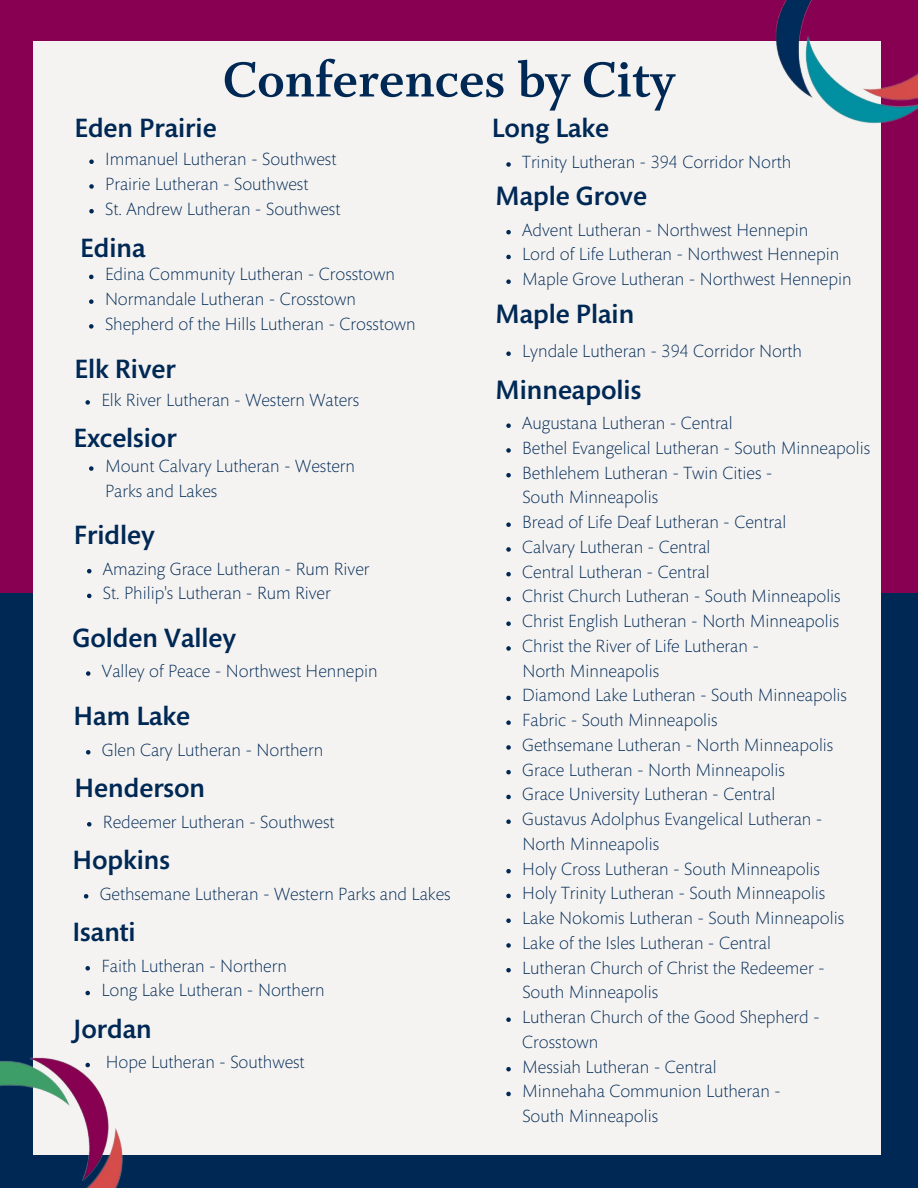
<style>
.page{position:relative;width:918px;height:1188px;background:#002855}
.page>*{position:absolute;margin:0;border:0;box-sizing:border-box;transform-origin:0 0}
.t1{font:54.75px "Whitman Bold LF";color:#002855}
.t2{font:500 27px "Mundo Sans Std";color:#002855}
.t3{font:300 18px/24.8px "Mundo Sans Std";color:#002855}
</style>
<div class="page">
<div style="left:0;top:0;width:918px;height:593px;background:#880051"></div>
<div style="left:33px;top:41px;width:847px;height:1114px;background:#f4f3f1"></div>
<img style="left:775px;top:0;width:143px;height:148px">
<img style="left:0;top:1057px;width:123px;height:131px">
<svg style="left:89px;top:159px;width:5px;height:5px"></svg>
<svg style="left:89px;top:184px;width:5px;height:5px"></svg>
<svg style="left:89px;top:209px;width:5px;height:4px"></svg>
<svg style="left:85px;top:400px;width:5px;height:5px"></svg>
<svg style="left:89px;top:466px;width:5px;height:5px"></svg>
<svg style="left:87px;top:822px;width:5px;height:5px"></svg>
<svg style="left:85px;top:966px;width:5px;height:5px"></svg>
<svg style="left:85px;top:991px;width:5px;height:4px"></svg>
<svg style="left:85px;top:1063px;width:5px;height:4px"></svg>
<svg style="left:506px;top:162px;width:5px;height:5px"></svg>
<svg style="left:506px;top:230px;width:5px;height:4px"></svg>
<svg style="left:506px;top:255px;width:5px;height:4px"></svg>
<svg style="left:506px;top:279px;width:5px;height:5px"></svg>
<svg style="left:506px;top:351px;width:5px;height:5px"></svg>
<svg style="left:506px;top:423px;width:5px;height:5px"></svg>
<svg style="left:506px;top:448px;width:5px;height:5px"></svg>
<svg style="left:506px;top:473px;width:5px;height:4px"></svg>
<svg style="left:506px;top:522px;width:5px;height:5px"></svg>
<svg style="left:506px;top:547px;width:5px;height:5px"></svg>
<svg style="left:506px;top:572px;width:5px;height:4px"></svg>
<svg style="left:506px;top:597px;width:5px;height:4px"></svg>
<svg style="left:506px;top:621px;width:5px;height:5px"></svg>
<svg style="left:506px;top:646px;width:5px;height:5px"></svg>
<svg style="left:506px;top:696px;width:5px;height:4px"></svg>
<svg style="left:506px;top:720px;width:5px;height:5px"></svg>
<svg style="left:506px;top:745px;width:5px;height:5px"></svg>
<svg style="left:506px;top:770px;width:5px;height:4px"></svg>
<svg style="left:506px;top:795px;width:5px;height:4px"></svg>
<svg style="left:506px;top:819px;width:5px;height:5px"></svg>
<svg style="left:506px;top:869px;width:5px;height:4px"></svg>
<svg style="left:506px;top:894px;width:5px;height:4px"></svg>
<svg style="left:506px;top:918px;width:5px;height:5px"></svg>
<svg style="left:506px;top:943px;width:5px;height:5px"></svg>
<svg style="left:506px;top:968px;width:5px;height:4px"></svg>
<svg style="left:506px;top:1017px;width:5px;height:5px"></svg>
<svg style="left:506px;top:1067px;width:5px;height:4px"></svg>
<svg style="left:506px;top:1092px;width:5px;height:4px"></svg>
<svg style="left:89px;top:275px;width:5px;height:4px"></svg>
<svg style="left:89px;top:299px;width:5px;height:5px"></svg>
<svg style="left:89px;top:324px;width:5px;height:5px"></svg>
<svg style="left:87px;top:569px;width:5px;height:4px"></svg>
<svg style="left:87px;top:594px;width:5px;height:4px"></svg>
<svg style="left:86px;top:750px;width:4px;height:5px"></svg>
<svg style="left:84px;top:894px;width:4px;height:5px"></svg>
<svg style="left:86px;top:671px;width:4px;height:5px"></svg>
<p class="t1" style="left:223px;top:49px;width:454px">Conferences by City</p>
<p class="t2" style="left:74px;top:117px;width:144px">Eden Prairie</p>
<p class="t3" style="left:105px;top:149px;width:233px">Immanuel Lutheran - Southwest</p>
<p class="t3" style="left:105px;top:173px;width:205px">Prairie Lutheran - Southwest</p>
<p class="t3" style="left:105px;top:198px;width:237px">St. Andrew Lutheran - Southwest</p>
<p class="t2" style="left:80px;top:237px;width:67px">Edina</p>
<p class="t3" style="left:105px;top:264px;width:292px">Edina Community Lutheran - Crosstown</p>
<p class="t3" style="left:105px;top:289px;width:253px">Normandale Lutheran - Crosstown</p>
<p class="t3" style="left:105px;top:313px;width:312px">Shepherd of the Hills Lutheran - Crosstown</p>
<p class="t2" style="left:74px;top:359px;width:103px">Elk River</p>
<p class="t3" style="left:101px;top:389px;width:260px">Elk River Lutheran - Western Waters</p>
<p class="t2" style="left:73px;top:428px;width:105px">Excelsior</p>
<p class="t3" style="left:105px;top:455px;width:252px">Mount Calvary Lutheran - Western<br>Parks and Lakes</p>
<p class="t2" style="left:74px;top:525px;width:82px">Fridley</p>
<p class="t3" style="left:103px;top:558px;width:268px">Amazing Grace Lutheran - Rum River</p>
<p class="t3" style="left:103px;top:583px;width:229px">St. Philip's Lutheran - Rum River</p>
<p class="t2" style="left:72px;top:627px;width:165px">Golden Valley</p>
<p class="t3" style="left:102px;top:660px;width:277px">Valley of Peace - Northwest Hennepin</p>
<p class="t2" style="left:74px;top:706px;width:118px">Ham Lake</p>
<p class="t3" style="left:102px;top:739px;width:223px">Glen Cary Lutheran - Northern</p>
<p class="t2" style="left:75px;top:778px;width:132px">Henderson</p>
<p class="t3" style="left:103px;top:811px;width:233px">Redeemer Lutheran - Southwest</p>
<p class="t2" style="left:72px;top:850px;width:99px">Hopkins</p>
<p class="t3" style="left:100px;top:883px;width:352px">Gethsemane Lutheran - Western Parks and Lakes</p>
<p class="t2" style="left:72px;top:922px;width:65px">Isanti</p>
<p class="t3" style="left:101px;top:955px;width:187px">Faith Lutheran - Northern</p>
<p class="t3" style="left:101px;top:980px;width:225px">Long Lake Lutheran - Northern</p>
<p class="t2" style="left:73px;top:1018px;width:80px">Jordan</p>
<p class="t3" style="left:106px;top:1052px;width:200px">Hope Lutheran - Southwest</p>
<p class="t2" style="left:492px;top:117px;width:119px">Long Lake</p>
<p class="t3" style="left:522px;top:151px;width:270px">Trinity Lutheran - 394 Corridor North</p>
<p class="t2" style="left:495px;top:186px;width:153px">Maple Grove</p>
<p class="t3" style="left:522px;top:219px;width:288px">Advent Lutheran - Northwest Hennepin</p>
<p class="t3" style="left:522px;top:244px;width:319px">Lord of Life Lutheran - Northwest Hennepin</p>
<p class="t3" style="left:522px;top:269px;width:331px">Maple Grove Lutheran - Northwest Hennepin</p>
<p class="t2" style="left:495px;top:304px;width:141px">Maple Plain</p>
<p class="t3" style="left:522px;top:341px;width:281px">Lyndale Lutheran - 394 Corridor North</p>
<p class="t2" style="left:495px;top:379px;width:148px">Minneapolis</p>
<p class="t3" style="left:522px;top:413px;width:212px">Augustana Lutheran - Central</p>
<p class="t3" style="left:522px;top:437px;width:349px">Bethel Evangelical Lutheran - South Minneapolis</p>
<p class="t3" style="left:522px;top:462px;width:252px">Bethlehem Lutheran - Twin Cities -</p>
<p class="t3" style="left:522px;top:487px;width:137px">South Minneapolis</p>
<p class="t3" style="left:522px;top:512px;width:265px">Bread of Life Deaf Lutheran - Central</p>
<p class="t3" style="left:522px;top:536px;width:190px">Calvary Lutheran - Central</p>
<p class="t3" style="left:522px;top:561px;width:189px">Central Lutheran - Central</p>
<p class="t3" style="left:522px;top:586px;width:320px">Christ Church Lutheran - South Minneapolis</p>
<p class="t3" style="left:522px;top:611px;width:318px">Christ English Lutheran - North Minneapolis</p>
<p class="t3" style="left:522px;top:635px;width:238px">Christ the River of Life Lutheran -</p>
<p class="t3" style="left:522px;top:660px;width:138px">North Minneapolis</p>
<p class="t3" style="left:522px;top:685px;width:326px">Diamond Lake Lutheran - South Minneapolis</p>
<p class="t3" style="left:522px;top:710px;width:197px">Fabric - South Minneapolis</p>
<p class="t3" style="left:522px;top:734px;width:313px">Gethsemane Lutheran - North Minneapolis</p>
<p class="t3" style="left:522px;top:759px;width:264px">Grace Lutheran - North Minneapolis</p>
<p class="t3" style="left:522px;top:784px;width:254px">Grace University Lutheran - Central</p>
<p class="t3" style="left:522px;top:809px;width:302px">Gustavus Adolphus Evangelical Lutheran -</p>
<p class="t3" style="left:522px;top:833px;width:138px">North Minneapolis</p>
<p class="t3" style="left:522px;top:858px;width:299px">Holy Cross Lutheran - South Minneapolis</p>
<p class="t3" style="left:522px;top:883px;width:305px">Holy Trinity Lutheran - South Minneapolis</p>
<p class="t3" style="left:522px;top:908px;width:323px">Lake Nokomis Lutheran - South Minneapolis</p>
<p class="t3" style="left:522px;top:932px;width:250px">Lake of the Isles Lutheran - Central</p>
<p class="t3" style="left:522px;top:957px;width:304px">Lutheran Church of Christ the Redeemer -</p>
<p class="t3" style="left:522px;top:982px;width:137px">South Minneapolis</p>
<p class="t3" style="left:522px;top:1007px;width:299px">Lutheran Church of the Good Shepherd -<br>Crosstown</p>
<p class="t3" style="left:522px;top:1056px;width:196px">Messiah Lutheran - Central</p>
<p class="t3" style="left:522px;top:1081px;width:260px">Minnehaha Communion Lutheran -</p>
<p class="t3" style="left:522px;top:1106px;width:137px">South Minneapolis</p>
</div>
